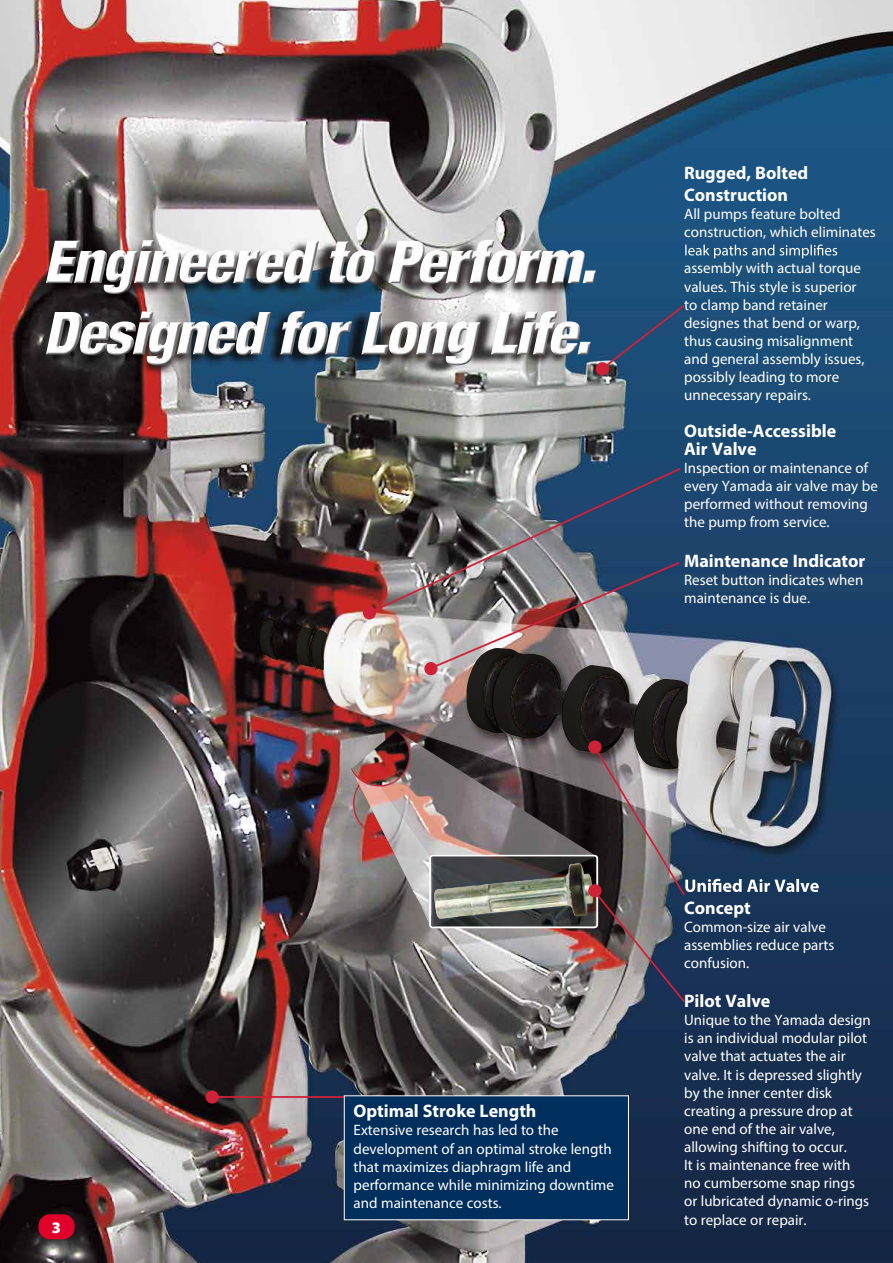
<style>
.page{position:relative;width:893px;height:1263px;background:#fff}
.page>*{position:absolute;margin:0;border:0;box-sizing:border-box;transform-origin:0 0}
.t1{font:700 18.15px/21.8px "Myriad Pro";color:#fff}
.t2{font:900 16.05px "Myriad Pro";color:#fff}
.t3{font:15.15px/18.1px "Myriad Pro";color:#fff}
</style>
<div class="page">
<img style="left:0;top:0;width:893px;height:1263px">
<img style="left:351px;top:769px;width:22px;height:158px">
<img style="left:46px;top:240px;width:540px;height:44px">
<img style="left:46px;top:311px;width:536px;height:54px">
<div style="left:363px;top:606px;width:13px;height:13px;background:#cf2137;border-radius:50%"></div>
<div style="left:206px;top:1090px;width:13px;height:13px;background:#cf2137;border-radius:50%"></div>
<hr style="left:217px;top:1096px;width:127px;height:2px;background:#cf2137">
<div style="left:604px;top:303px;width:82px;height:65px;background:#1d4e78"></div>
<div style="left:596px;top:362px;width:13px;height:13px;background:#cf2137;border-radius:50%"></div>
<svg style="left:685px;top:244px;width:152px;height:14px;background:#4b769b"></svg>
<div style="left:344px;top:1096px;width:284px;height:124px;background:#002e5d"></div>
<div style="left:344px;top:1095px;width:285px;height:125px;border:1px solid #fff"></div>
<img style="left:373px;top:466px;width:446px;height:538px">
<svg style="left:259px;top:618px;width:19px;height:42px"></svg>
<svg style="left:296px;top:627px;width:31px;height:43px"></svg>
<div style="left:38px;top:1214px;width:37px;height:25px;background:#e1002a;border-radius:12px"></div>
<p class="t2" style="left:52px;top:1216px;width:11px">3</p>
<p class="t1" style="left:684px;top:162px;width:126px">Rugged, Bolted<br>Construction</p>
<p class="t3" style="left:684px;top:205px;width:193px">All pumps feature bolted construction, which eliminates</p>
<p class="t3" style="left:684px;top:259px;width:182px">assembly with actual torque values. This style is superior to clamp band retainer designes that bend or warp, thus causing misalignment and general assembly issues, possibly leading to more unnecessary repairs.</p>
<p class="t1" style="left:684px;top:421px;width:154px;line-height:18.1px">Outside-Accessible<br>Air Valve</p>
<p class="t3" style="left:684px;top:458px;width:195px">Inspection or maintenance of every Yamada air valve may be performed without removing the pump from service.</p>
<p class="t1" style="left:684px;top:549px;width:183px">Maintenance Indicator</p>
<p class="t3" style="left:684px;top:571px;width:181px">Reset button indicates when maintenance is due.</p>
<p class="t1" style="left:354px;top:1100px;width:184px">Optimal Stroke Length</p>
<p class="t3" style="left:354px;top:1121px;width:262px">Extensive research has led to the development of an optimal stroke length that maximizes diaphragm life and performance while minimizing downtime and maintenance costs.</p>
<p class="t1" style="left:684px;top:896px;width:68px">Concept</p>
<p class="t3" style="left:684px;top:917px;width:152px">Common-size air valve assemblies reduce parts confusion.</p>
<p class="t1" style="left:684px;top:989px;width:88px">Pilot Valve</p>
<p class="t3" style="left:684px;top:1011px;width:188px">Unique to the Yamada design is an individual modular pilot valve that actuates the air valve. It is depressed slightly by the inner center disk creating a pressure drop at one end of the air valve, allowing shifting to occur.<br>It is maintenance free with<br>no cumbersome snap rings or lubricated dynamic o-rings to replace or repair.</p>
</div>
